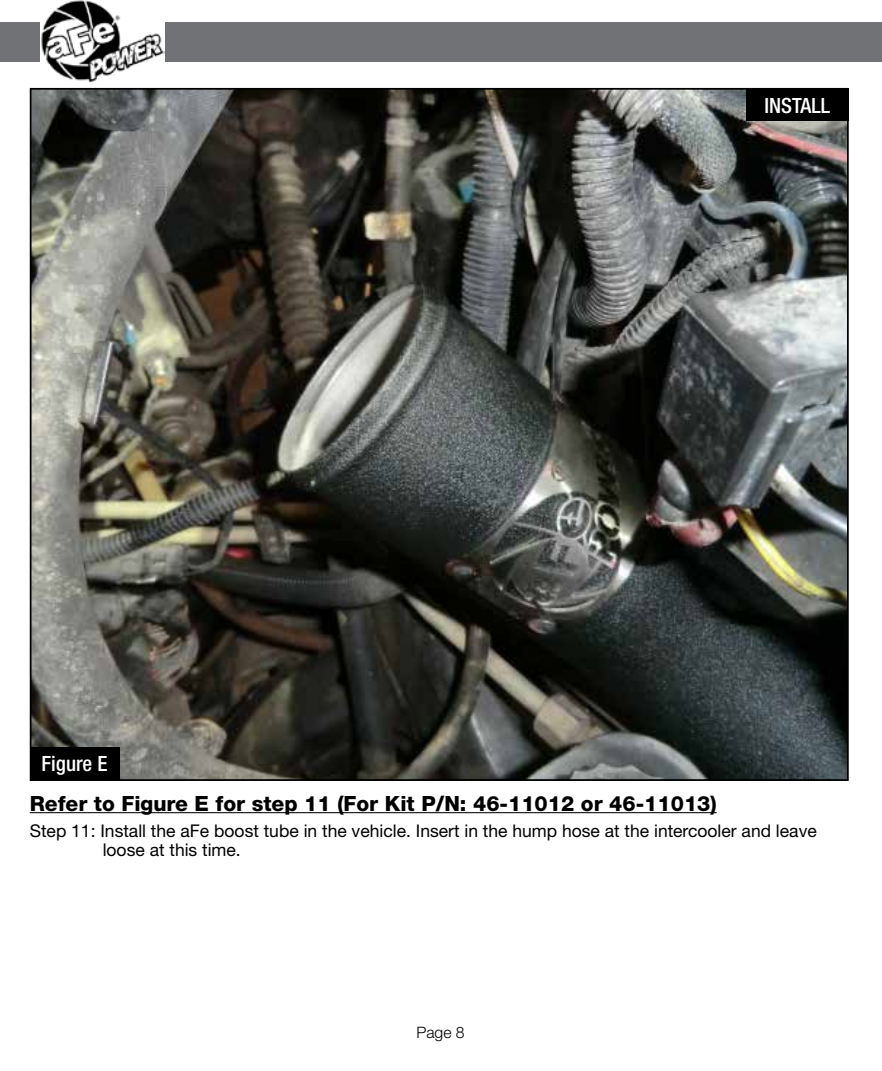
<style>
.page{position:relative;width:882px;height:1071px;background:#fff}
.page>*{position:absolute;margin:0;border:0;box-sizing:border-box;transform-origin:0 0}
.t1{font:800 21px "Helvetica Neue";color:#000}
.t2{font:500 condensed 21px "Helvetica Neue";color:#fff}
.t3{font:17.5px/19.2px "Helvetica Neue";color:#000}
.t4{font:300 15.75px "Helvetica Neue";color:#000}
</style>
<div class="page">
<div style="left:0;top:23px;width:882px;height:39px;background:#717275"></div>
<img style="left:40px;top:0;width:125px;height:82px">
<hr style="left:30px;top:812px;width:687px;height:1px;background:#000">
<img style="left:33px;top:91px;width:813px;height:687px">
<div style="left:30px;top:747px;width:89px;height:33px;background:#000"></div>
<div style="left:746px;top:88px;width:103px;height:33px;background:#000"></div>
<p class="t2" style="left:42px;top:751px;width:67px">Figure E</p>
<p class="t2" style="left:764px;top:93px;width:67px">INSTALL</p>
<p class="t1" style="left:30px;top:791px;width:688px">Refer to Figure E for step 11 (For Kit P/N: 46-11012 or 46-11013)</p>
<p class="t3" style="left:103px;top:821px;width:716px;text-indent:-73px">Step 11: Install the aFe boost tube in the vehicle. Insert in the hump hose at the intercooler and leave loose at this time.</p>
<p class="t4" style="left:416px;top:1023px;width:50px">Page 8</p>
</div>
